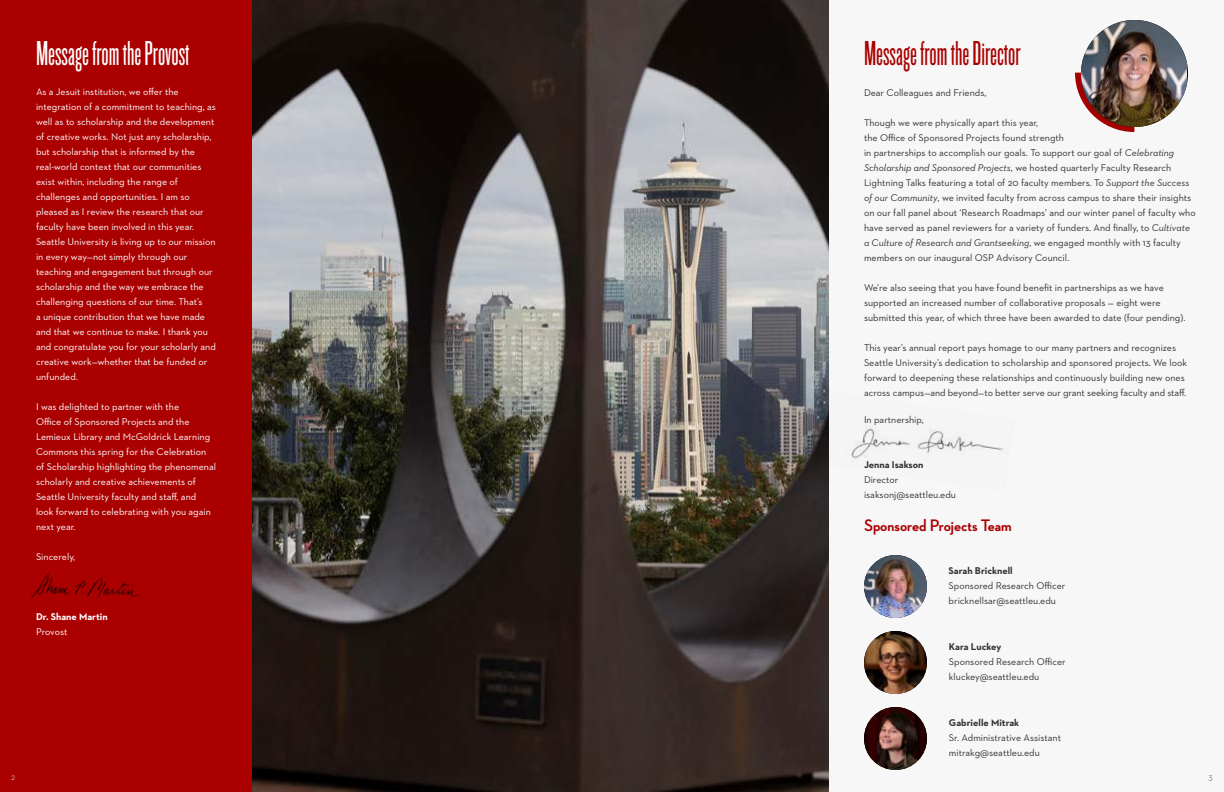
<style>
.page{position:relative;width:1224px;height:792px;background:#f7f7f7}
.page>*{position:absolute;margin:0;border:0;box-sizing:border-box;transform-origin:0 0}
.H2_Knockout_Red{font:36px "Knockout 26 Junior Flywght";color:#a00}
.H2_Knockout_White{font:36px "Knockout 26 Junior Flywght";color:#fff}
.Graph_Header{font:700 17px "Neutraface 2 Display";color:#a00}
.p_333_10_15{font:10px/15px "Neutraface 2 Text";color:#333334}
.p_fff_10_15{font:10px/15px "Neutraface 2 Text";color:#fff}
.p_333_10_15_strong{font:700 10px "Neutraface 2 Text";color:#333334}
.p_fff_10_15-2{font:700 10px "Neutraface 2 Text";color:#fff}
.t1{font:300 9px "Neutraface 2 Text";color:#f7f7f7}
.t2{font:300 9px "Neutraface 2 Text";color:#333334}
.s1{font-style:italic}
</style>
<div class="page">
<img style="left:252px;top:0;width:576px;height:792px">
<div style="left:0;top:0;width:252px;height:792px;background:#a00"></div>
<svg style="left:1075px;top:73px;width:59px;height:59px"></svg>
<img style="left:1081px;top:20px;width:106px;height:107px">
<img style="left:864px;top:631px;width:63px;height:63px;border-radius:32px">
<img style="left:864px;top:555px;width:63px;height:63px;border-radius:32px">
<img style="left:864px;top:707px;width:63px;height:63px;border-radius:32px">
<img style="left:31px;top:574px;width:109px;height:25px">
<img style="left:814px;top:391px;width:190px;height:101px">
<h2 class="H2_Knockout_White" style="left:36px;top:33px;width:155px">Message from the Provost</h2>
<p class="p_fff_10_15" style="left:36px;top:84px;width:182px">As a Jesuit institution, we offer the integration of a commitment to teaching, as well as to scholarship and the development of creative works. Not just any scholarship, but scholarship that is informed by the real-world context that our communities exist within, including the range of challenges and opportunities. I am so pleased as I review the research that our faculty have been involved in this year.<br>Seattle University is living up to our mission in every way—not simply through our teaching and engagement but through our scholarship and the way we embrace the challenging questions of our time. That’s<br>a unique contribution that we have made and that we continue to make. I thank you and congratulate you for your scholarly and creative work—whether that be funded or unfunded.</p>
<p class="p_fff_10_15" style="left:36px;top:399px;width:181px">I was delighted to partner with the<br>Office of Sponsored Projects and the Lemieux Library and McGoldrick Learning Commons this spring for the Celebration of Scholarship highlighting the phenomenal scholarly and creative achievements of Seattle University faculty and staff, and look forward to celebrating with you again next year.</p>
<p class="p_fff_10_15" style="left:36px;top:549px;width:41px">Sincerely,</p>
<p class="p_fff_10_15-2" style="left:36px;top:610px;width:73px">Dr. Shane Martin</p>
<p class="p_fff_10_15" style="left:36px;top:624px;width:33px">Provost</p>
<p class="t1" style="left:11px;top:772px;width:6px">2</p>
<h2 class="H2_Knockout_Red" style="left:864px;top:33px;width:158px">Message from the Director</h2>
<p class="p_333_10_15" style="left:864px;top:85px;width:124px">Dear Colleagues and Friends,</p>
<p class="p_333_10_15" style="left:864px;top:115px;width:333px">Though we were physically apart this year,<br>the Office of Sponsored Projects found strength<br>in partnerships to accomplish our goals. To support our goal of <span class="s1">Celebrating Scholarship and Sponsored Projects</span>, we hosted quarterly Faculty Research Lightning Talks featuring a total of 20 faculty members. To <span class="s1">Support the Success of our Community</span>, we invited faculty from across campus to share their insights on our fall panel about ‘Research Roadmaps’ and our winter panel of faculty who have served as panel reviewers for a variety of funders. And finally, to <span class="s1">Cultivate a Culture of Research and Grantseeking</span>, we engaged monthly with 13 faculty members on our inaugural OSP Advisory Council.</p>
<p class="p_333_10_15" style="left:864px;top:280px;width:323px">We’re also seeing that you have found benefit in partnerships as we have supported an increased number of collaborative proposals — eight were submitted this year, of which three have been awarded to date (four pending).</p>
<p class="p_333_10_15" style="left:864px;top:340px;width:325px">This year’s annual report pays homage to our many partners and recognizes Seattle University’s dedication to scholarship and sponsored projects. We look forward to deepening these relationships and continuously building new ones across campus—and beyond—to better serve our grant seeking faculty and staff.</p>
<p class="p_333_10_15" style="left:864px;top:412px;width:61px">In partnership,</p>
<p class="p_333_10_15_strong" style="left:864px;top:458px;width:61px">Jenna Isakson</p>
<p class="p_333_10_15" style="left:864px;top:472px;width:36px">Director</p>
<p class="p_333_10_15" style="left:864px;top:487px;width:94px">isaksonj@seattleu.edu</p>
<h3 class="Graph_Header" style="left:864px;top:516px;width:149px">Sponsored Projects Team</h3>
<p class="p_333_10_15_strong" style="left:949px;top:564px;width:66px">Sarah Bricknell</p>
<p class="p_333_10_15" style="left:949px;top:578px;width:118px">Sponsored Research Officer</p>
<p class="p_333_10_15" style="left:949px;top:593px;width:109px">bricknellsar@seattleu.edu</p>
<p class="p_333_10_15_strong" style="left:949px;top:640px;width:54px">Kara Luckey</p>
<p class="p_333_10_15" style="left:949px;top:654px;width:118px">Sponsored Research Officer</p>
<p class="p_333_10_15" style="left:949px;top:669px;width:92px">kluckey@seattleu.edu</p>
<p class="p_333_10_15_strong" style="left:949px;top:716px;width:72px">Gabrielle Mitrak</p>
<p class="p_333_10_15" style="left:949px;top:730px;width:114px">Sr. Administrative Assistant</p>
<p class="p_333_10_15" style="left:949px;top:745px;width:92px">mitrakg@seattleu.edu</p>
<p class="t2" style="left:1209px;top:772px;width:6px">3</p>
</div>
